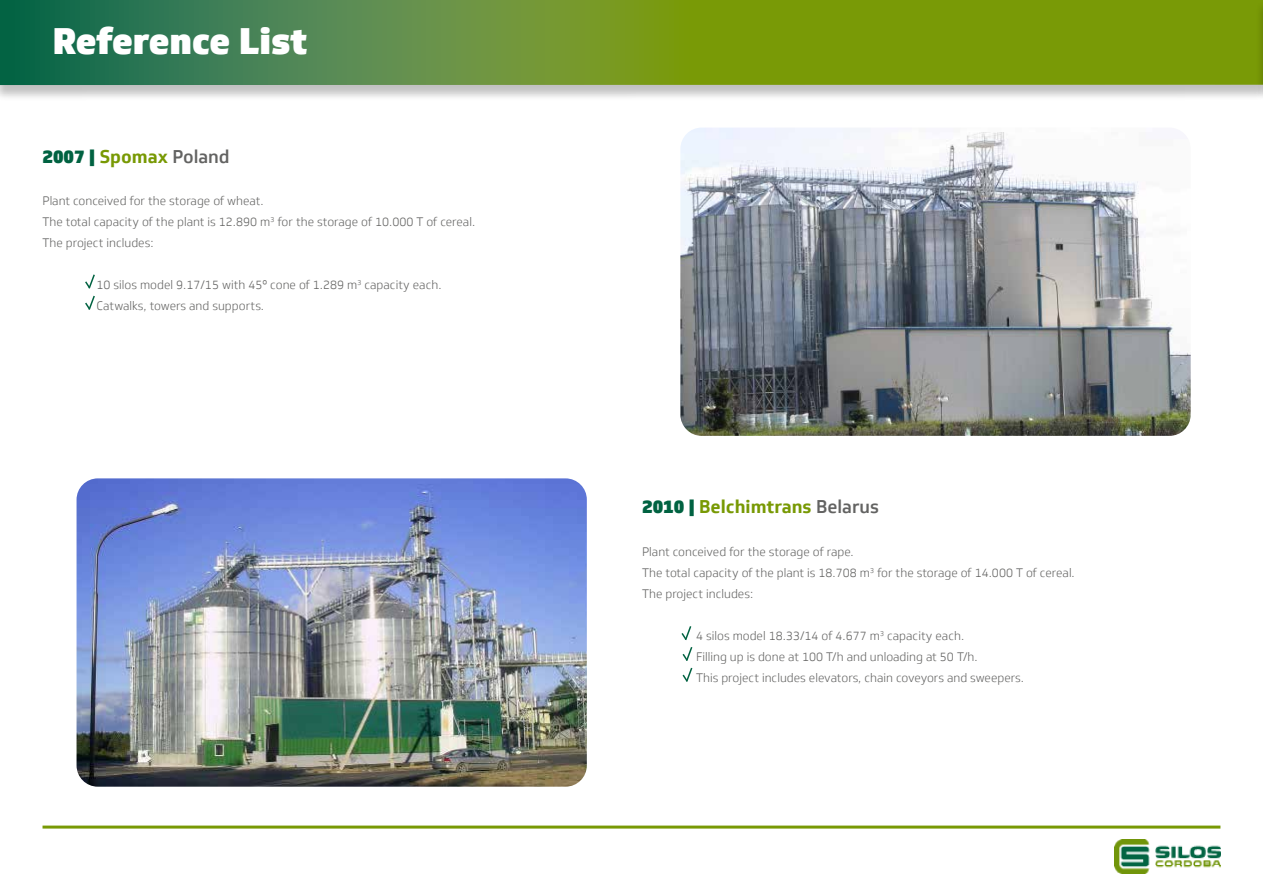
<style>
.page{position:relative;width:1263px;height:893px;background:#fff}
.page>*{position:absolute;margin:0;border:0;box-sizing:border-box;transform-origin:0 0}
.t1{font:900 36px "Soleto";letter-spacing:-.01em;color:#fff}
.t2{font:700 18px "Soleto";color:#789904}
.t3{font:300 12px/21px "Soleto";color:#636362}
.s1{font-weight:900;color:#006241}
.s2{font-weight:500;color:#636362}
</style>
<div class="page">
<div style="left:0;top:0;width:1263px;height:102px;background:#000;opacity:.25"></div>
<svg style="left:0;top:0;width:1255px;height:85px;background:#628f28"></svg>
<svg style="left:85px;top:274px;width:10px;height:36px"></svg>
<img style="left:77px;top:478px;width:510px;height:309px">
<hr style="left:43px;top:826px;width:1177px;height:3px;background:#789904">
<img style="left:1114px;top:840px;width:106px;height:34px">
<img style="left:680px;top:128px;width:511px;height:308px">
<svg style="left:681px;top:626px;width:12px;height:56px"></svg>
<div style="left:1255px;top:0;width:8px;height:101px;background:#000;opacity:.25"></div>
<hr style="left:1262px;top:0;width:1px;height:84px;background:#6c8905">
<h1 class="t1" style="left:53px;top:18px;width:256px">Reference List</h1>
<h2 class="t2" style="left:43px;top:145px;width:189px"><span class="s1">2007 |</span> Spomax <span class="s2">Poland</span></h2>
<p class="t3" style="left:43px;top:190px;width:434px">Plant conceived for the storage of wheat.<br>The total capacity of the plant is 12.890 m<sup>3</sup> for the storage of 10.000 T of cereal.<br>The project includes:</p>
<p class="t3" style="left:97px;top:274px;width:346px">10 silos model 9.17/15 with 45º cone of 1.289 m<sup>3</sup> capacity each.<br>Catwalks, towers and supports.</p>
<h2 class="t2" style="left:642px;top:496px;width:238px"><span class="s1">2010 |</span> Belchimtrans <span class="s2">Belarus</span></h2>
<p class="t3" style="left:642px;top:541px;width:434px">Plant conceived for the storage of rape.<br>The total capacity of the plant is 18.708 m<sup>3</sup> for the storage of 14.000 T of cereal.<br>The project includes:</p>
<p class="t3" style="left:696px;top:625px;width:329px">4 silos model 18.33/14 of 4.677 m<sup>3</sup> capacity each.<br>Filling up is done at 100 T/h and unloading at 50 T/h.<br>This project includes elevators, chain coveyors and sweepers.</p>
</div>
